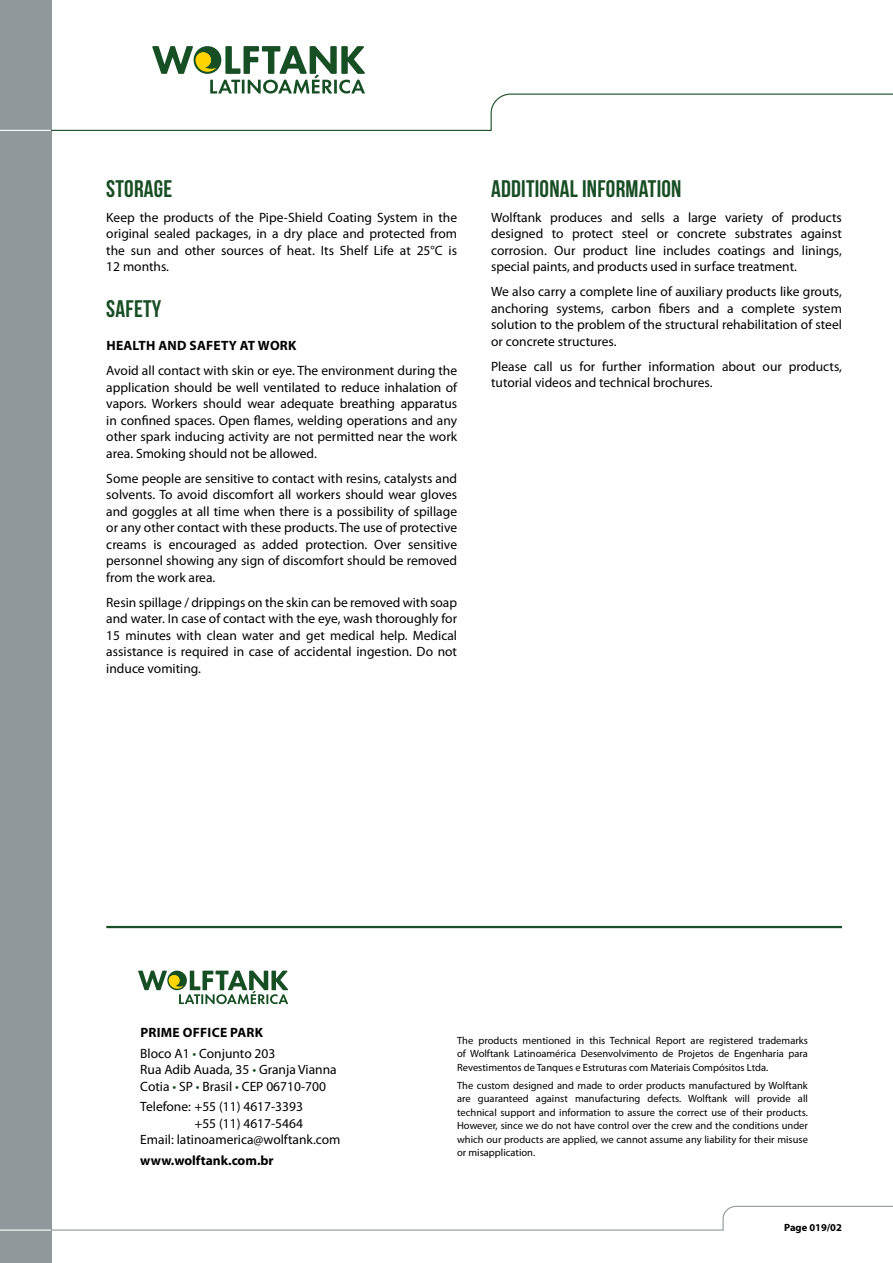
<style>
.page{position:relative;width:893px;height:1263px;background:#fff}
.page>*{position:absolute;margin:0;border:0;box-sizing:border-box;transform-origin:0 0}
.t1{font:700 24px "Bebas Neue";letter-spacing:.01em;color:#184e24}
.t2{font:13.5px/16.5px "Myriad Pro";color:#000;text-align:justify}
.t3{font:700 13.5px "Myriad Pro";letter-spacing:.02em;color:#000}
.t4{font:700 13.5px "Myriad Pro";color:#000}
.t5{font:10.5px/13.5px "Myriad Pro";color:#000;text-align:justify}
.t6{font:700 10.5px "Myriad Pro";color:#000}
.s1{font-weight:700}
.s2{color:#184e24}
</style>
<div class="page">
<div style="left:0;top:0;width:51px;height:1263px;background:#91989c"></div>
<svg style="left:51px;top:1205px;width:842px;height:26px"></svg>
<hr style="left:0;top:1229px;width:51px;height:2px;background:#fff">
<hr style="left:0;top:130px;width:51px;height:1px;background:#fff">
<svg style="left:50px;top:46px;width:843px;height:85px"></svg>
<hr style="left:106px;top:926px;width:736px;height:2px;background:#184e24">
<svg style="left:138px;top:971px;width:150px;height:33px"></svg>
<h1 class="t1" style="left:106px;top:175px;width:68px">STORAGE</h1>
<p class="t2" style="left:106px;top:209px;width:352px">Keep the products of the Pipe-Shield Coating System in the original sealed packages, in a dry place and protected from the sun and other sources of heat. Its Shelf Life at 25°C is 12 months.</p>
<h1 class="t1" style="left:106px;top:295px;width:57px">SAFETY</h1>
<p class="t3" style="left:106px;top:337px;width:192px">HEALTH AND SAFETY AT WORK</p>
<p class="t2" style="left:106px;top:362px;width:352px">Avoid all contact with skin or eye. The environment during the application should be well ventilated to reduce inhalation of vapors. Workers should wear adequate breathing apparatus in confined spaces. Open flames, welding operations and any other spark inducing activity are not permitted near the work area. Smoking should not be allowed.</p>
<p class="t2" style="left:106px;top:470px;width:352px">Some people are sensitive to contact with resins, catalysts and solvents. To avoid discomfort all workers should wear gloves and goggles at all time when there is a possibility of spillage or any other contact with these products. The use of protective creams is encouraged as added protection. Over sensitive personnel showing any sign of discomfort should be removed from the work area.</p>
<p class="t2" style="left:106px;top:594px;width:352px">Resin spillage / drippings on the skin can be removed with soap and water. In case of contact with the eye, wash thoroughly for 15 minutes with clean water and get medical help. Medical assistance is required in case of accidental ingestion. Do not induce vomiting.</p>
<h1 class="t1" style="left:491px;top:175px;width:192px">ADDITIONAL INFORMATION</h1>
<p class="t2" style="left:491px;top:209px;width:352px">Wolftank produces and sells a large variety of products designed to protect steel or concrete substrates against corrosion. Our product line includes coatings and linings, special paints, and products used in surface treatment.</p>
<p class="t2" style="left:491px;top:283px;width:352px">We also carry a complete line of auxiliary products like grouts, anchoring systems, carbon fibers and a complete system solution to the problem of the structural rehabilitation of steel or concrete structures.</p>
<p class="t2" style="left:491px;top:358px;width:352px">Please call us for further information about our products, tutorial videos and technical brochures.</p>
<p class="t2" style="left:140px;top:1022px;width:137px;line-height:20.7px"><span class="s1">PRIME OFFICE PARK<br></span>Bloco A1 <span class="s2">•</span> Conjunto 203</p>
<p class="t2" style="left:140px;top:1061px;width:198px">Rua Adib Auada, 35 <span class="s2">•</span> Granja Vianna<br>Cotia <span class="s2">•</span> SP <span class="s2">•</span> Brasil <span class="s2">•</span> CEP 06710-700</p>
<p class="t2" style="left:140px;top:1098px;width:164px">Telefone: +55 (11) 4617-3393</p>
<p class="t2" style="left:194px;top:1115px;width:110px">+55 (11) 4617-5464</p>
<p class="t2" style="left:140px;top:1131px;width:202px">Email: latinoamerica@wolftank.com</p>
<p class="t4" style="left:140px;top:1152px;width:135px">www.wolftank.com.br</p>
<p class="t5" style="left:457px;top:1033px;width:352px">The products mentioned in this Technical Report are registered trademarks of Wolftank Latinoamérica Desenvolvimento de Projetos de Engenharia para Revestimentos de Tanques e Estruturas com Materiais Compósitos Ltda.</p>
<p class="t5" style="left:457px;top:1078px;width:352px">The custom designed and made to order products manufactured by Wolftank are guaranteed against manufacturing defects. Wolftank will provide all technical support and information to assure the correct use of their products.<br>However, since we do not have control over the crew and the conditions under which our products are applied, we cannot assume any liability for their misuse or misapplication.</p>
<p class="t6" style="left:784px;top:1220px;width:59px">Page 019/02</p>
</div>
